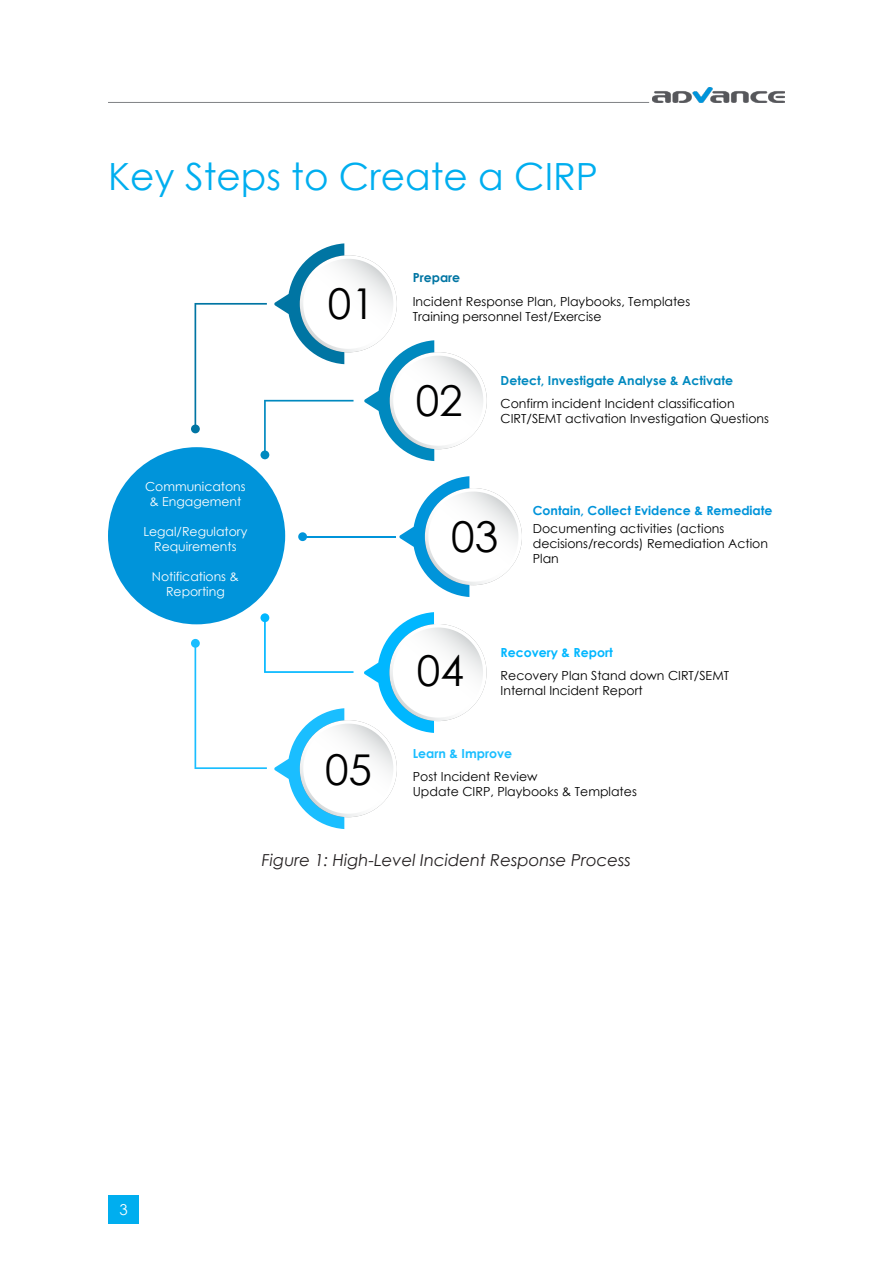
<style>
.page{position:relative;width:893px;height:1263px;background:#fff}
.page>*{position:absolute;margin:0;border:0;box-sizing:border-box;transform-origin:0 0}
.t1{font:42.45px "Century Gothic";color:#000}
.t2{font:37.5px "Century Gothic";color:#00aeef}
.t3{font:italic 16.5px "Century Gothic";color:#231f20}
.t4{font:15px "Century Gothic";color:#fff}
.t5{font:12.45px/23.7px "Century Gothic";color:#000}
.t6{font:12.45px/15px "Century Gothic";color:#fff;text-align:center}
.t7{font:700 12.45px/17.5px "Century Gothic";color:#0094da}
.s1{font-weight:700;color:#0075a3}
.s2{font-weight:700;color:#0089bf}
.s3{font-weight:400;color:#000}
.s4{font-weight:700;color:#00b7ff}
.s5{font-weight:700;color:#1abeff}
</style>
<div class="page">
<hr style="left:108px;top:102px;width:541px;height:1px;background:#808285">
<div style="left:109px;top:1196px;width:30px;height:28px;background:#00aeef"></div>
<img style="left:652px;top:87px;width:133px;height:15px">
<svg style="left:300px;top:255px;width:97px;height:97px"></svg>
<svg style="left:303px;top:259px;width:90px;height:90px"></svg>
<svg style="left:364px;top:340px;width:70px;height:121px"></svg>
<svg style="left:390px;top:352px;width:97px;height:97px"></svg>
<svg style="left:393px;top:356px;width:90px;height:90px"></svg>
<svg style="left:399px;top:476px;width:70px;height:121px"></svg>
<svg style="left:425px;top:488px;width:97px;height:97px"></svg>
<svg style="left:428px;top:492px;width:90px;height:90px"></svg>
<svg style="left:364px;top:612px;width:70px;height:121px"></svg>
<svg style="left:389px;top:624px;width:98px;height:97px"></svg>
<svg style="left:393px;top:627px;width:90px;height:90px"></svg>
<svg style="left:300px;top:720px;width:97px;height:97px"></svg>
<svg style="left:303px;top:724px;width:90px;height:90px"></svg>
<hr style="left:303px;top:536px;width:92px;height:1px;background:#0094da">
<div style="left:298px;top:532px;width:9px;height:9px;background:#0094da;border-radius:50%"></div>
<div style="left:191px;top:639px;width:9px;height:9px;background:#1abeff;border-radius:50%"></div>
<svg style="left:195px;top:618px;width:158px;height:211px"></svg>
<svg style="left:195px;top:243px;width:158px;height:212px"></svg>
<div style="left:260px;top:450px;width:9px;height:9px;background:#0089bf;border-radius:50%"></div>
<div style="left:260px;top:613px;width:9px;height:9px;background:#00b7ff;border-radius:50%"></div>
<div style="left:191px;top:424px;width:9px;height:9px;background:#0075a3;border-radius:50%"></div>
<div style="left:108px;top:447px;width:177px;height:177px;background:#0094da;border-radius:50%"></div>
<p class="t2" style="left:108px;top:150px;width:492px">Key Steps to Create a CIRP</p>
<p class="t1" style="left:328px;top:274px;width:49px">01</p>
<p class="t5" style="left:413px;top:266px;width:279px"><span class="s1">Prepare<br></span>Incident Response Plan, Playbooks, Templates</p>
<p class="t5" style="left:413px;top:304px;width:190px">Training personnel Test/Exercise</p>
<p class="t1" style="left:416px;top:371px;width:49px">02</p>
<p class="t5" style="left:501px;top:368px;width:236px"><span class="s2">Detect, Investigate Analyse &amp; Activate<br></span>Confirm incident Incident classification</p>
<p class="t5" style="left:501px;top:407px;width:270px">CIRT/SEMT activation Investigation Questions</p>
<p class="t6" style="left:145px;top:479px;width:102px">Communicatons &amp; Engagement</p>
<p class="t6" style="left:143px;top:524px;width:105px">Legal/Regulatory<br>Requirements</p>
<p class="t6" style="left:152px;top:568px;width:89px">Notifications &amp;<br>Reporting</p>
<p class="t1" style="left:325px;top:740px;width:49px">05</p>
<p class="t1" style="left:451px;top:507px;width:49px">03</p>
<p class="t7" style="left:533px;top:502px;width:241px">Contain, Collect Evidence &amp; Remediate<br><span class="s3">Documenting activities (actions</span></p>
<p class="t5" style="left:533px;top:536px;width:237px;line-height:15px">decisions/records) Remediation Action<br>Plan</p>
<p class="t1" style="left:417px;top:641px;width:49px">04</p>
<p class="t5" style="left:501px;top:640px;width:230px"><span class="s4">Recovery &amp; Report<br></span>Recovery Plan Stand down CIRT/SEMT</p>
<p class="t5" style="left:501px;top:679px;width:144px">Internal Incident Report</p>
<p class="t5" style="left:413px;top:741px;width:126px"><span class="s5">Learn &amp; Improve<br></span>Post Incident Review</p>
<p class="t5" style="left:413px;top:780px;width:226px">Update CIRP, Playbooks &amp; Templates</p>
<p class="t3" style="left:262px;top:848px;width:371px">Figure 1: High-Level Incident Response Process</p>
<p class="t4" style="left:120px;top:1199px;width:10px">3</p>
</div>
